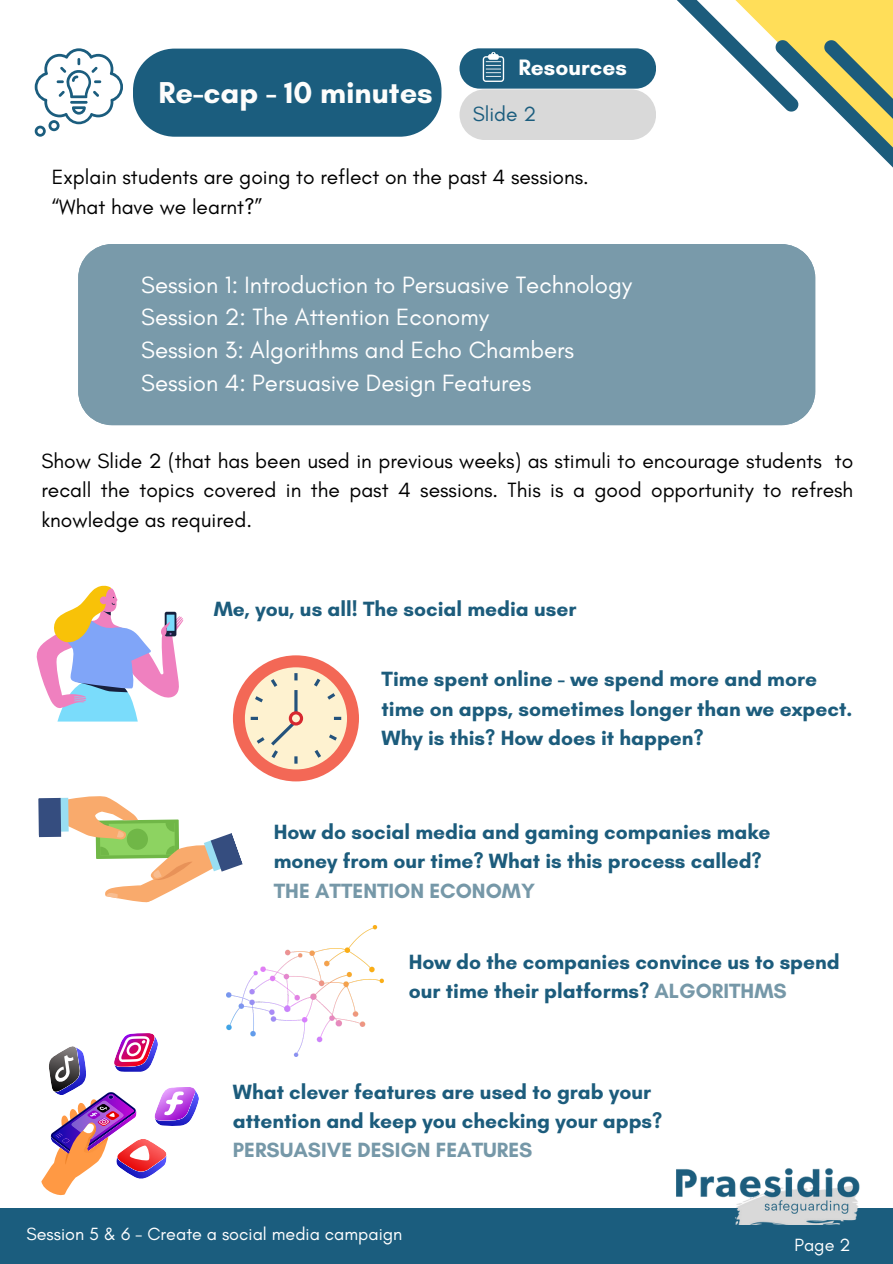
<style>
.page{position:relative;width:893px;height:1264px;background:#fff}
.page>*{position:absolute;margin:0;border:0;box-sizing:border-box;transform-origin:0 0}
.t1{font:700 30.75px "Glacial Indifference";color:#fdfdfc}
.t2{font:24px/32.7px "Glacial Indifference";color:#fff}
.t3{font:700 22.65px "Glacial Indifference";color:#fff}
.t4{font:700 21px/29.2px "Glacial Indifference";color:#1c5c7c}
.t5{font:21px/29.2px "Glacial Indifference";color:#000}
.t6{font:700 21px "Glacial Indifference";color:#7698a8}
.t7{font:21px "Glacial Indifference";color:#1b5d7e}
.t8{font:18px "Glacial Indifference";color:#fff}
.s1{color:#7698a8}
</style>
<div class="page">
<div style="left:0;top:1207px;width:892px;height:56px;background:#1b5d7e"></div>
<img style="left:640px;top:1168px;width:252px;height:55px">
<svg style="left:677px;top:0;width:215px;height:167px"></svg>
<div style="left:133px;top:49px;width:308px;height:88px;background:#1b5d7e"></div>
<div style="left:459px;top:48px;width:197px;height:41px;background:#1b5d7e;border-radius:20px"></div>
<svg style="left:482px;top:52px;width:22px;height:30px"></svg>
<svg style="left:459px;top:89px;width:197px;height:51px"></svg>
<div style="left:78px;top:244px;width:737px;height:181px;background:#799aaa"></div>
<svg style="left:36px;top:585px;width:147px;height:137px"></svg>
<div style="left:100px;top:596px;width:8px;height:8px;background:#ef80bf;border-radius:50%"></div>
<div style="left:233px;top:655px;width:126px;height:126px;background:#f36856;border-radius:50%"></div>
<div style="left:245px;top:667px;width:102px;height:102px;background:#fef2d0;border-radius:50%"></div>
<svg style="left:294px;top:673px;width:3px;height:7px"></svg>
<svg style="left:334px;top:716px;width:7px;height:4px"></svg>
<svg style="left:314px;top:675px;width:25px;height:25px"></svg>
<svg style="left:314px;top:734px;width:26px;height:27px"></svg>
<svg style="left:251px;top:675px;width:27px;height:28px"></svg>
<hr style="left:294px;top:690px;width:3px;height:22px;background:#24537c">
<svg style="left:251px;top:716px;width:47px;height:47px"></svg>
<div style="left:289px;top:711px;width:14px;height:14px;border:3px solid #d7282f;border-radius:50%"></div>
<svg style="left:38px;top:796px;width:205px;height:107px"></svg>
<img style="left:226px;top:925px;width:157px;height:131px">
<svg style="left:41px;top:1033px;width:158px;height:163px"></svg>
<svg style="left:35px;top:48px;width:87px;height:88px"></svg>
<h1 class="t1" style="left:158px;top:73px;width:276px">Re-cap - 10 minutes</h1>
<p class="t3" style="left:518px;top:54px;width:110px">Resources</p>
<p class="t7" style="left:473px;top:101px;width:65px">Slide 2</p>
<p class="t5" style="left:52px;top:162px;width:538px">Explain students are going to reflect on the past 4 sessions. “What have we learnt?”</p>
<p class="t2" style="left:141px;top:268px;width:492px">Session 1: Introduction to Persuasive Technology Session 2: The Attention Economy<br>Session 3: Algorithms and Echo Chambers Session 4: Persuasive Design Features</p>
<p class="t5" style="left:41px;top:446px;width:813px;text-align:justify">Show Slide 2 (that has been used in previous weeks) as stimuli to encourage students to recall the topics covered in the past 4 sessions. This is a good opportunity to refresh knowledge as required.</p>
<p class="t4" style="left:214px;top:593px;width:364px">Me, you, us all! The social media user</p>
<p class="t4" style="left:381px;top:664px;width:472px">Time spent online - we spend more and more time on apps, sometimes longer than we expect.<br>Why is this? How does it happen?</p>
<p class="t4" style="left:274px;top:817px;width:498px">How do social media and gaming companies make money from our time? What is this process called?</p>
<p class="t6" style="left:274px;top:877px;width:263px">THE ATTENTION ECONOMY</p>
<p class="t4" style="left:409px;top:946px;width:432px">How do the companies convince us to spend our time their platforms? <span class="s1">ALGORITHMS</span></p>
<p class="t4" style="left:233px;top:1076px;width:431px">What clever features are used to grab your attention and keep you checking your apps?</p>
<p class="t6" style="left:233px;top:1137px;width:301px">PERSUASIVE DESIGN FEATURES</p>
<p class="t8" style="left:26px;top:1223px;width:377px">Session 5 &amp; 6 - Create a social media campaign</p>
<p class="t8" style="left:794px;top:1233px;width:57px">Page 2</p>
</div>
